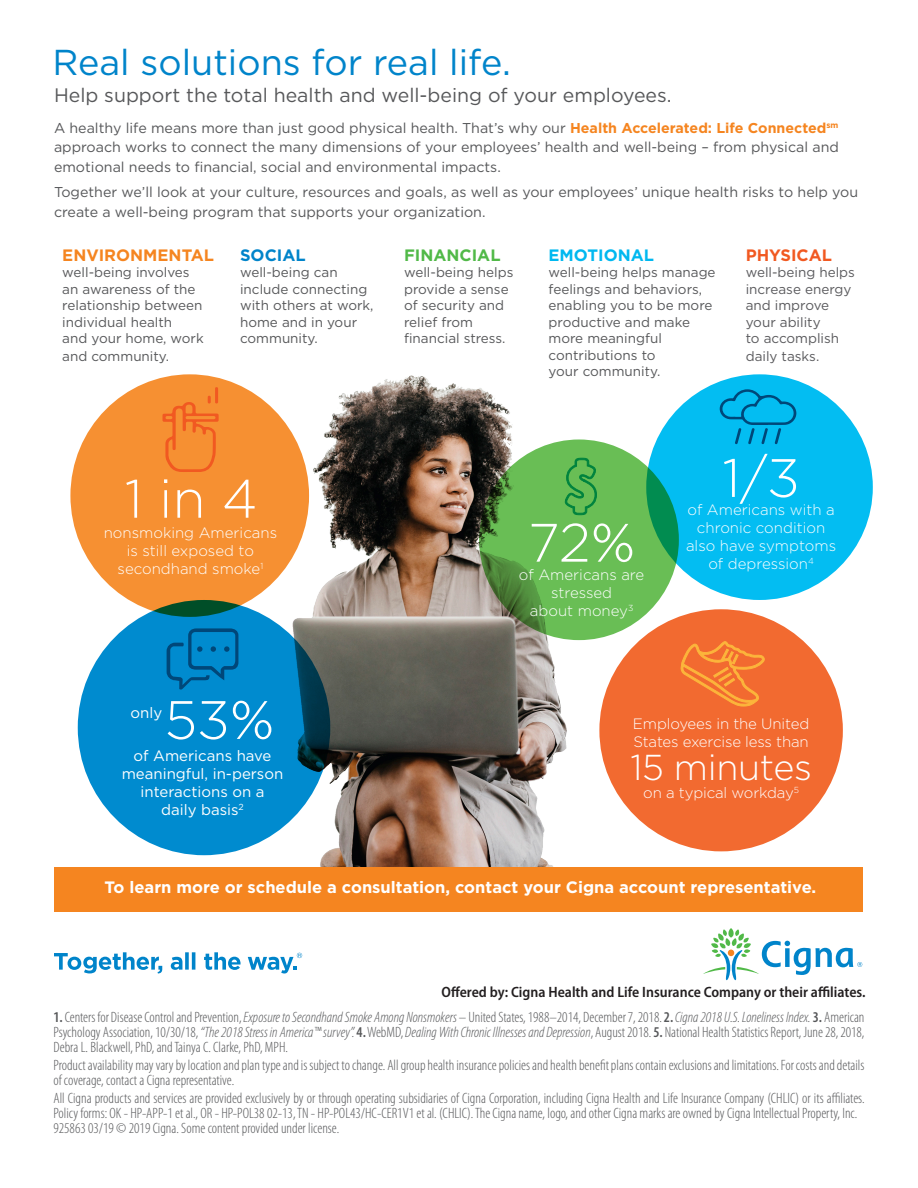
<style>
.page{position:relative;width:918px;height:1188px;background:#fff}
.page>*{position:absolute;margin:0;border:0;box-sizing:border-box;transform-origin:0 0}
.t1{font:300 54px "Gotham";color:#fff}
.t2{font:36px "Gotham";color:#0084ca}
.t3{font:300 36px "Gotham";letter-spacing:-.01em;color:#fff}
.t4{font:19.5px "Gotham";color:#57585a}
.t5{font:700 16.5px "Gotham";color:#fff}
.t6{font:700 16.5px "Gotham";color:#f58520}
.t7{font:700 16.5px "Gotham";color:#00b8f0}
.t8{font:700 16.5px "Gotham";color:#51b948}
.t9{font:700 16.5px "Gotham";color:#f15921}
.t10{font:700 16.5px "Gotham";color:#0084ca}
.t11{font:300 condensed 15px/15px "Myriad Pro";color:#57585a}
.t12{font:300 15px "Gotham";color:#fff}
.t13{font:15px "Gotham";color:#fff}
.t14{font:600 semi-condensed 15px "Myriad Pro";color:#231f20}
.t15{font:14.25px/19.5px "Gotham";color:#57585a;text-align:justify}
.t16{font:13.5px/16.5px "Gotham";color:#57585a}
.t17{font:13.5px/16.5px "Gotham";color:#5a5a5d}
.s1{font-weight:700;color:#f58520}
.s2{font-weight:600}
.s3{font-style:italic}
</style>
<div class="page">
<svg style="left:703px;top:928px;width:159px;height:52px"></svg>
<svg style="left:54px;top:952px;width:108px;height:21px"></svg>
<svg style="left:171px;top:952px;width:24px;height:18px"></svg>
<svg style="left:204px;top:952px;width:37px;height:18px"></svg>
<svg style="left:248px;top:953px;width:54px;height:20px"></svg>
<img style="left:256px;top:375px;width:313px;height:492px">
<div style="left:55px;top:867px;width:808px;height:44px;background:#f58520"></div>
<div style="left:599px;top:609px;width:244px;height:242px;background:#f26a30;border-radius:50%"></div>
<svg style="left:680px;top:641px;width:85px;height:66px"></svg>
<div style="left:646px;top:374px;width:227px;height:226px;background:#03bdf2;border-radius:50%"></div>
<svg style="left:720px;top:389px;width:76px;height:55px"></svg>
<div style="left:70px;top:374px;width:239px;height:243px;background:#f69032;border-radius:50%"></div>
<svg style="left:162px;top:387px;width:57px;height:85px"></svg>
<div style="left:78px;top:600px;width:252px;height:255px;background:#008bcf;border-radius:50%"></div>
<svg style="left:167px;top:628px;width:71px;height:62px"></svg>
<svg style="left:479px;top:439px;width:200px;height:201px;background:#5fb251"></svg>
<svg style="left:564px;top:451px;width:34px;height:64px;background:#52b14f"></svg>
<p class="t2" style="left:52px;top:40px;width:460px">Real solutions for real life.</p>
<p class="t4" style="left:54px;top:83px;width:619px">Help support the total health and well-being of your employees.</p>
<p class="t15" style="left:54px;top:118px;width:786px">A healthy life means more than just good physical health. That’s why our <span class="s1">Health Accelerated: Life Connected</span><sup>sm </sup>approach works to connect the many dimensions of your employees’ health and well-being – from physical and emotional needs to financial, social and environmental impacts.</p>
<p class="t15" style="left:54px;top:182px;width:806px">Together we’ll look at your culture, resources and goals, as well as your employees’ unique health risks to help you create a well-being program that supports your organization.</p>
<p class="t6" style="left:62px;top:244px;width:153px">ENVIRONMENTAL</p>
<p class="t16" style="left:62px;top:264px;width:129px">well-being involves</p>
<p class="t16" style="left:62px;top:280px;width:135px">an awareness of the</p>
<p class="t16" style="left:62px;top:297px;width:142px">relationship between</p>
<p class="t16" style="left:62px;top:313px;width:111px">individual health</p>
<p class="t16" style="left:62px;top:330px;width:143px">and your home, work</p>
<p class="t16" style="left:62px;top:348px;width:108px">and community.</p>
<p class="t10" style="left:240px;top:244px;width:67px">SOCIAL</p>
<p class="t16" style="left:240px;top:264px;width:135px">well-being can include connecting with others at work, home and in your community.</p>
<p class="t1" style="left:125px;top:464px;width:134px">1 in 4</p>
<p class="t12" style="left:104px;top:523px;width:175px">nonsmoking Americans</p>
<p class="t12" style="left:127px;top:541px;width:129px">is still exposed to</p>
<p class="t12" style="left:118px;top:559px;width:147px">secondhand smoke<sup>1</sup></p>
<p class="t8" style="left:404px;top:244px;width:98px">FINANCIAL</p>
<p class="t16" style="left:404px;top:264px;width:111px">well-being helps provide a sense of security and relief from</p>
<p class="t16" style="left:404px;top:330px;width:103px">financial stress.</p>
<p class="t7" style="left:549px;top:244px;width:107px">EMOTIONAL</p>
<p class="t16" style="left:549px;top:264px;width:169px">well-being helps manage feelings and behaviors, enabling you to be more</p>
<p class="t16" style="left:549px;top:313px;width:143px">productive and make more meaningful</p>
<p class="t16" style="left:549px;top:346px;width:109px">contributions to</p>
<p class="t16" style="left:549px;top:363px;width:113px">your community.</p>
<p class="t9" style="left:746px;top:244px;width:88px">PHYSICAL</p>
<p class="t17" style="left:746px;top:264px;width:111px">well-being helps increase energy and improve</p>
<p class="t17" style="left:746px;top:313px;width:76px">your ability</p>
<p class="t17" style="left:746px;top:330px;width:95px">to accomplish</p>
<p class="t17" style="left:746px;top:348px;width:75px">daily tasks.</p>
<p class="t1" style="left:528px;top:508px;width:109px">72%</p>
<p class="t12" style="left:551px;top:583px;width:63px">stressed</p>
<p class="t12" style="left:530px;top:601px;width:105px">about money<sup>3</sup></p>
<p class="t12" style="left:519px;top:565px;width:127px">of Americans are</p>
<p class="t1" style="left:722px;top:444px;width:79px">1/3</p>
<p class="t12" style="left:687px;top:500px;width:149px">of Americans with a</p>
<p class="t12" style="left:697px;top:518px;width:130px">chronic condition</p>
<p class="t12" style="left:686px;top:536px;width:152px">also have symptoms</p>
<p class="t12" style="left:708px;top:554px;width:107px">of depression<sup>4</sup></p>
<p class="t13" style="left:131px;top:703px;width:33px">only</p>
<p class="t1" style="left:165px;top:686px;width:111px">53%</p>
<p class="t13" style="left:134px;top:746px;width:140px">of Americans have</p>
<p class="t13" style="left:122px;top:764px;width:163px">meaningful, in-person</p>
<p class="t13" style="left:141px;top:782px;width:125px">interactions on a</p>
<p class="t13" style="left:161px;top:800px;width:84px">daily basis<sup>2</sup></p>
<p class="t12" style="left:633px;top:714px;width:178px">Employees in the United</p>
<p class="t12" style="left:633px;top:732px;width:177px">States exercise less than</p>
<p class="t3" style="left:630px;top:744px;width:183px">15 minutes</p>
<p class="t12" style="left:643px;top:783px;width:157px">on a typical workday<sup>5</sup></p>
<p class="t5" style="left:105px;top:876px;width:713px">To learn more or schedule a consultation, contact your Cigna account representative.</p>
<p class="t14" style="left:441px;top:984px;width:426px">Offered by: Cigna Health and Life Insurance Company or their affiliates.</p>
<p class="t11" style="left:53px;top:1010px;width:813px;text-align:justify"><span class="s2">1.</span> Centers for Disease Control and Prevention, <span class="s3">Exposure to Secondhand Smoke Among Nonsmokers</span> – United States, 1988–2014, December 7, 2018. <span class="s2">2.</span><span class="s3">Cigna 2018 U.S. Loneliness Index.</span> <span class="s2">3.</span> American Psychology Association, 10/30/18, <span class="s3">“The 2018 Stress in America™ survey”.</span> <span class="s2">4.</span> WebMD, <span class="s3">Dealing With Chronic Illnesses and Depression</span>, August 2018. <span class="s2">5.</span> National Health Statistics Report, June 28, 2018, Debra L. Blackwell, PhD, and Tainya C. Clarke, PhD, MPH.</p>
<p class="t11" style="left:53px;top:1058px;width:813px">Product availability may vary by location and plan type and is subject to change. All group health insurance policies and health benefit plans contain exclusions and limitations. For costs and details of coverage, contact a Cigna representative.</p>
<p class="t11" style="left:53px;top:1091px;width:813px">All Cigna products and services are provided exclusively by or through operating subsidiaries of Cigna Corporation, including Cigna Health and Life Insurance Company (CHLIC) or its affiliates.<br>Policy forms: OK - HP-APP-1 et al., OR - HP-POL38 02-13, TN - HP-POL43/HC-CER1V1 et al. (CHLIC). The Cigna name, logo, and other Cigna marks are owned by Cigna Intellectual Property, Inc.</p>
<p class="t11" style="left:53px;top:1121px;width:287px">925863 03/19 © 2019 Cigna. Some content provided under license.</p>
</div>
